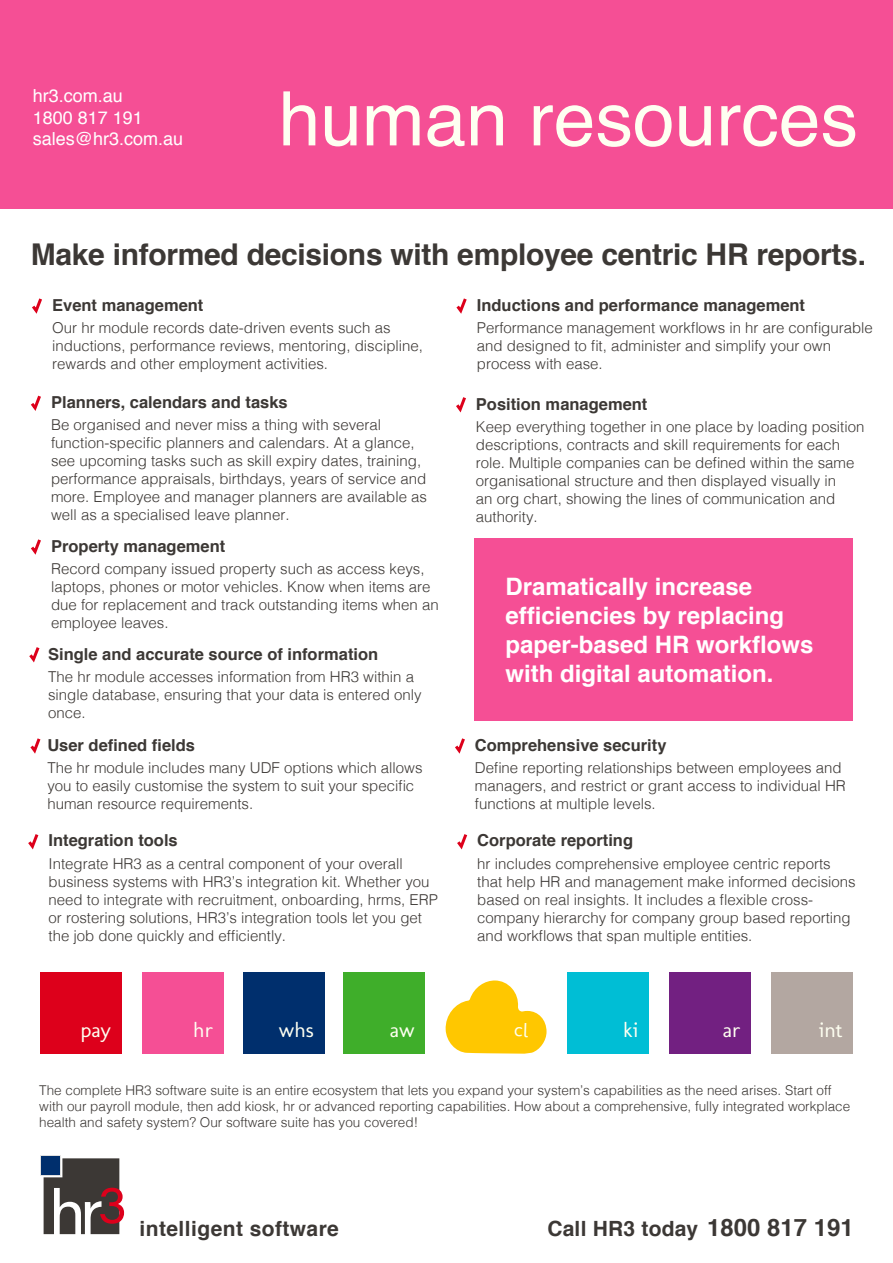
<style>
.page{position:relative;width:893px;height:1263px;background:#fff}
.page>*{position:absolute;margin:0;border:0;box-sizing:border-box;transform-origin:0 0}
.t1{font:75px "Helvetica";color:#fefff1}
.t2{font:700 30px "Helvetica";letter-spacing:-.01em;color:#3c3835}
.t3{font:700 24px/28.8px "Helvetica";color:#fff}
.t4{font:700 21px "Helvetica";letter-spacing:.02em;color:#3c3835}
.t5{font:21px "Molengo";color:#fefff1}
.t6{font:18px/21.6px "Helvetica";color:#fff}
.t7{font:700 16.5px "Helvetica";color:#3c3835}
.t8{font:300 15px/18px "Helvetica";color:#3c3835}
.t9{font:300 13.5px/16.2px "Helvetica";color:#3c3835}
.s1{font-size:24px}
</style>
<div class="page">
<div style="left:0;top:0;width:893px;height:208px;background:#f54f95"></div>
<div style="left:474px;top:538px;width:378px;height:183px;background:#f54f95"></div>
<svg style="left:32px;top:298px;width:10px;height:16px"></svg>
<svg style="left:28px;top:834px;width:11px;height:16px"></svg>
<svg style="left:456px;top:298px;width:11px;height:16px"></svg>
<svg style="left:455px;top:738px;width:10px;height:16px"></svg>
<svg style="left:31px;top:395px;width:10px;height:16px"></svg>
<svg style="left:31px;top:539px;width:10px;height:16px"></svg>
<svg style="left:29px;top:647px;width:11px;height:16px"></svg>
<svg style="left:30px;top:738px;width:11px;height:16px"></svg>
<svg style="left:456px;top:397px;width:10px;height:16px"></svg>
<svg style="left:457px;top:834px;width:11px;height:16px"></svg>
<svg style="left:44px;top:1158px;width:80px;height:76px"></svg>
<div style="left:41px;top:1156px;width:19px;height:19px;background:#002f6d"></div>
<div style="left:772px;top:972px;width:81px;height:82px;background:#b3a7a1"></div>
<div style="left:669px;top:972px;width:82px;height:82px;background:#722081"></div>
<div style="left:567px;top:972px;width:82px;height:82px;background:#00bed5"></div>
<div style="left:243px;top:972px;width:81px;height:82px;background:#002f6d"></div>
<div style="left:343px;top:972px;width:82px;height:82px;background:#3fae2a"></div>
<div style="left:142px;top:972px;width:82px;height:82px;background:#f54f95"></div>
<div style="left:40px;top:972px;width:81px;height:82px;background:#dd001b"></div>
<svg style="left:445px;top:980px;width:102px;height:74px"></svg>
<p class="t6" style="left:33px;top:86px;width:152px">hr3.com.au<br>1800 817 191 sales@hr3.com.au</p>
<h1 class="t1" style="left:279px;top:61px;width:581px">human resources</h1>
<h2 class="t2" style="left:31px;top:230px;width:837px">Make informed decisions with employee centric HR reports.</h2>
<p class="t7" style="left:52px;top:292px;width:153px">Event management</p>
<p class="t8" style="left:52px;top:318px;width:372px">Our hr module records date-driven events such as inductions, performance reviews, mentoring, discipline, rewards and other employment activities.</p>
<p class="t7" style="left:51px;top:389px;width:238px">Planners, calendars and tasks</p>
<p class="t8" style="left:51px;top:415px;width:377px">Be organised and never miss a thing with several function-specific planners and calendars. At a glance, see upcoming tasks such as skill expiry dates, training, performance appraisals, birthdays, years of service and more. Employee and manager planners are available as well as a specialised leave planner.</p>
<p class="t7" style="left:51px;top:533px;width:176px">Property management</p>
<p class="t8" style="left:51px;top:558px;width:389px">Record company issued property such as access keys, laptops, phones or motor vehicles. Know when items are due for replacement and track outstanding items when an employee leaves.</p>
<p class="t7" style="left:48px;top:640px;width:332px">Single and accurate source of information</p>
<p class="t8" style="left:48px;top:666px;width:375px">The hr module accesses information from HR3 within a single database, ensuring that your data is entered only once.</p>
<p class="t7" style="left:47px;top:732px;width:149px">User defined fields</p>
<p class="t8" style="left:47px;top:757px;width:377px">The hr module includes many UDF options which allows you to easily customise the system to suit your specific human resource requirements.</p>
<p class="t7" style="left:49px;top:827px;width:131px">Integration tools</p>
<p class="t8" style="left:49px;top:853px;width:391px">Integrate HR3 as a central component of your overall business systems with HR3’s integration kit. Whether you need to integrate with recruitment, onboarding, hrms, ERP or rostering solutions, HR3’s integration tools let you get the job done quickly and efficiently.</p>
<p class="t7" style="left:477px;top:292px;width:330px">Inductions and performance management</p>
<p class="t8" style="left:477px;top:318px;width:397px">Performance management workflows in hr are configurable and designed to fit, administer and simplify your own process with ease.</p>
<p class="t7" style="left:476px;top:390px;width:173px">Position management</p>
<p class="t8" style="left:476px;top:416px;width:390px">Keep everything together in one place by loading position descriptions, contracts and skill requirements for each role. Multiple companies can be defined within the same organisational structure and then displayed visually in<br>an org chart, showing the lines of communication and authority.</p>
<h3 class="t3" style="left:505px;top:573px;width:310px">Dramatically increase efficiencies by replacing paper-based HR workflows with digital automation.</h3>
<p class="t7" style="left:475px;top:732px;width:193px">Comprehensive security</p>
<p class="t8" style="left:475px;top:757px;width:372px">Define reporting relationships between employees and managers, and restrict or grant access to individual HR functions at multiple levels.</p>
<p class="t7" style="left:477px;top:827px;width:157px">Corporate reporting</p>
<p class="t8" style="left:477px;top:853px;width:380px">hr includes comprehensive employee centric reports that help HR and management make informed decisions based on real insights. It includes a flexible cross&shy;company hierarchy for company group based reporting and workflows that span multiple entities.</p>
<h3 class="t5" style="left:80px;top:1017px;width:32px">pay</h3>
<h3 class="t5" style="left:193px;top:1017px;width:21px">hr</h3>
<h3 class="t5" style="left:279px;top:1017px;width:37px">whs</h3>
<h3 class="t5" style="left:390px;top:1017px;width:26px">aw</h3>
<h3 class="t5" style="left:623px;top:1017px;width:17px">ki</h3>
<h3 class="t5" style="left:723px;top:1017px;width:19px">ar</h3>
<h3 class="t5" style="left:819px;top:1017px;width:25px">int</h3>
<p class="t9" style="left:39px;top:1081px;width:812px">The complete HR3 software suite is an entire ecosystem that lets you expand your system’s capabilities as the need arises. Start off with our payroll module, then add kiosk, hr or advanced reporting capabilities. How about a comprehensive, fully integrated workplace health and safety system? Our software suite has you covered!</p>
<h3 class="t4" style="left:140px;top:1211px;width:201px">intelligent software</h3>
<h3 class="t4" style="left:547px;top:1211px;width:308px">Call HR3 today <span class="s1">1800 817 191</span></h3>
</div>
